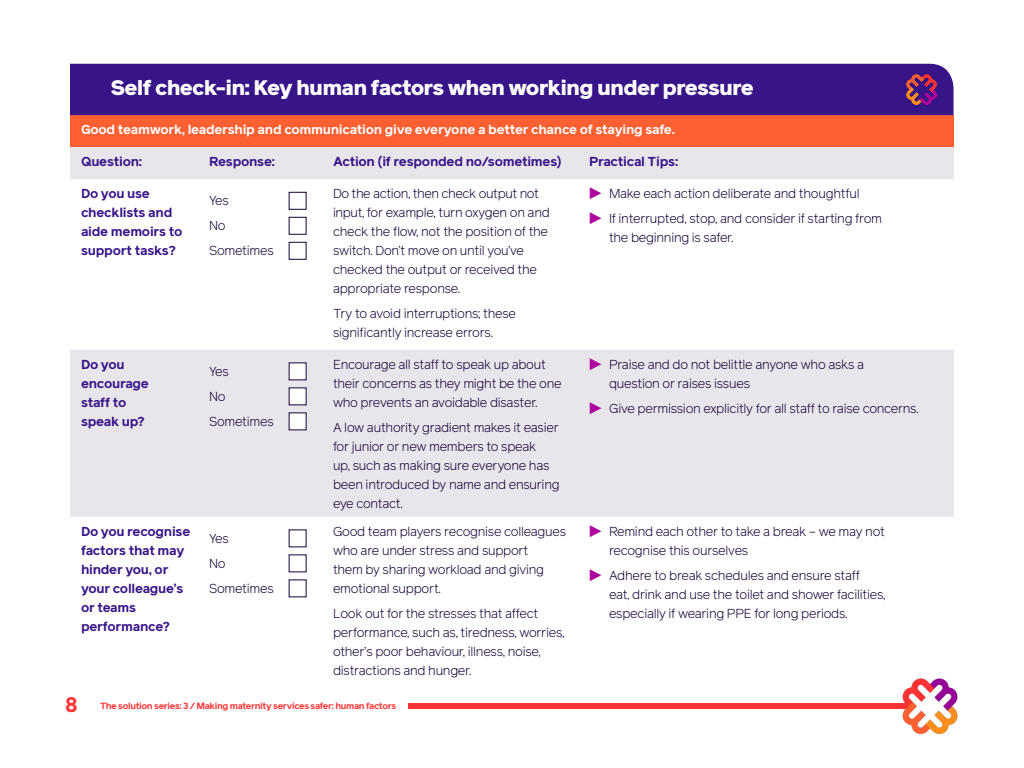
<style>
.page{position:relative;width:1024px;height:768px;background:#fff}
.page>*{position:absolute;margin:0;border:0;box-sizing:border-box;transform-origin:0 0}
.t1{font:900 21px "Reader Pro";letter-spacing:-.04em;color:#fff}
.t2{font:700 21px "Reader Pro";color:#f33}
.t3{font:300 13px/19px "Reader Pro";letter-spacing:-.02em;color:#170038}
.t4{font:700 13px/19px "Reader Pro";letter-spacing:-.02em;color:#371488}
.t5{font:700 13px "Reader Pro";letter-spacing:-.02em;color:#fff}
.t6{font:700 9px "Reader Pro";letter-spacing:-.04em;color:#f33}
.s1{font-weight:400;font-size:16px;color:#ad049d}
</style>
<div class="page">
<div style="left:408px;top:703px;width:505px;height:6px;background:#f33"></div>
<img style="left:902px;top:678px;width:56px;height:56px">
<div style="left:70px;top:115px;width:884px;height:32px;background:#ff6032"></div>
<svg style="left:70px;top:147px;width:884px;height:370px;fill:#e8e6eb"></svg>
<div style="left:289px;top:192px;width:17px;height:17px;background:#fff"></div>
<div style="left:289px;top:217px;width:17px;height:17px;background:#fff"></div>
<div style="left:289px;top:363px;width:17px;height:17px;background:#fff"></div>
<div style="left:289px;top:388px;width:17px;height:17px;background:#fff"></div>
<div style="left:289px;top:413px;width:17px;height:17px;background:#fff"></div>
<div style="left:70px;top:64px;width:884px;height:51px;background:#371488"></div>
<img style="left:907px;top:75px;width:29px;height:29px">
<p class="t1" style="left:110px;top:72px;width:645px">Self check-in: Key human factors when working under pressure</p>
<p class="t5" style="left:81px;top:121px;width:595px">Good teamwork, leadership and communication give everyone a better chance of staying safe.</p>
<p class="t4" style="left:81px;top:152px;width:63px">Question:</p>
<p class="t4" style="left:209px;top:152px;width:68px">Response:</p>
<p class="t4" style="left:333px;top:152px;width:230px">Action (if responded no/sometimes)</p>
<p class="t4" style="left:589px;top:152px;width:91px">Practical Tips:</p>
<p class="t4" style="left:81px;top:184px;width:103px">Do you use checklists and aide memoirs to support tasks?</p>
<p class="t3" style="left:209px;top:191px;width:21px">Yes</p>
<p class="t3" style="left:589px;top:184px;width:272px"><span class="s1">▶</span> Make each action deliberate and thoughtful</p>
<p class="t3" style="left:609px;top:209px;width:275px;text-indent:-20px"><span class="s1">▶</span> If interrupted, stop, and consider if starting from the beginning is safer.</p>
<p class="t3" style="left:333px;top:184px;width:218px">Do the action, then check output not input, for example, turn oxygen on and check the flow, not the position of the switch. Don’t move on until you’ve checked the output or received the appropriate response.</p>
<p class="t3" style="left:333px;top:304px;width:185px">Try to avoid interruptions; these significantly increase errors.</p>
<p class="t3" style="left:209px;top:216px;width:18px">No</p>
<p class="t3" style="left:209px;top:241px;width:66px">Sometimes</p>
<p class="t4" style="left:81px;top:355px;width:69px">Do you encourage staff to speak up?</p>
<p class="t3" style="left:209px;top:362px;width:21px">Yes</p>
<p class="t3" style="left:209px;top:387px;width:18px">No</p>
<p class="t3" style="left:209px;top:412px;width:66px">Sometimes</p>
<p class="t4" style="left:81px;top:522px;width:111px">Do you recognise factors that may hinder you, or your colleague’s or teams performance?</p>
<p class="t3" style="left:209px;top:529px;width:21px">Yes</p>
<p class="t3" style="left:209px;top:554px;width:18px">No</p>
<p class="t3" style="left:209px;top:579px;width:66px">Sometimes</p>
<p class="t3" style="left:333px;top:355px;width:230px">Encourage all staff to speak up about their concerns as they might be the one who prevents an avoidable disaster.</p>
<p class="t3" style="left:333px;top:418px;width:228px">A low authority gradient makes it easier for junior or new members to speak<br>up, such as making sure everyone has been introduced by name and ensuring eye contact.</p>
<p class="t3" style="left:333px;top:522px;width:235px">Good team players recognise colleagues who are under stress and support<br>them by sharing workload and giving emotional support.</p>
<p class="t3" style="left:333px;top:604px;width:233px">Look out for the stresses that affect performance, such as, tiredness, worries, other’s poor behaviour, illness, noise, distractions and hunger.</p>
<h1 class="t2" style="left:65px;top:689px;width:14px">8</h1>
<p class="t6" style="left:100px;top:699px;width:298px">The solution series: 3 / Making maternity services safer: human factors</p>
<p class="t3" style="left:609px;top:355px;width:257px;text-indent:-20px"><span class="s1">▶</span> Praise and do not belittle anyone who asks a question or raises issues</p>
<p class="t3" style="left:589px;top:399px;width:331px"><span class="s1">▶</span> Give permission explicitly for all staff to raise concerns.</p>
<p class="t3" style="left:609px;top:522px;width:277px;text-indent:-20px"><span class="s1">▶</span> Remind each other to take a break – we may not recognise this ourselves</p>
<p class="t3" style="left:609px;top:566px;width:278px;text-indent:-20px"><span class="s1">▶</span> Adhere to break schedules and ensure staff<br>eat, drink and use the toilet and shower facilities, especially if wearing PPE for long periods.</p>
</div>
